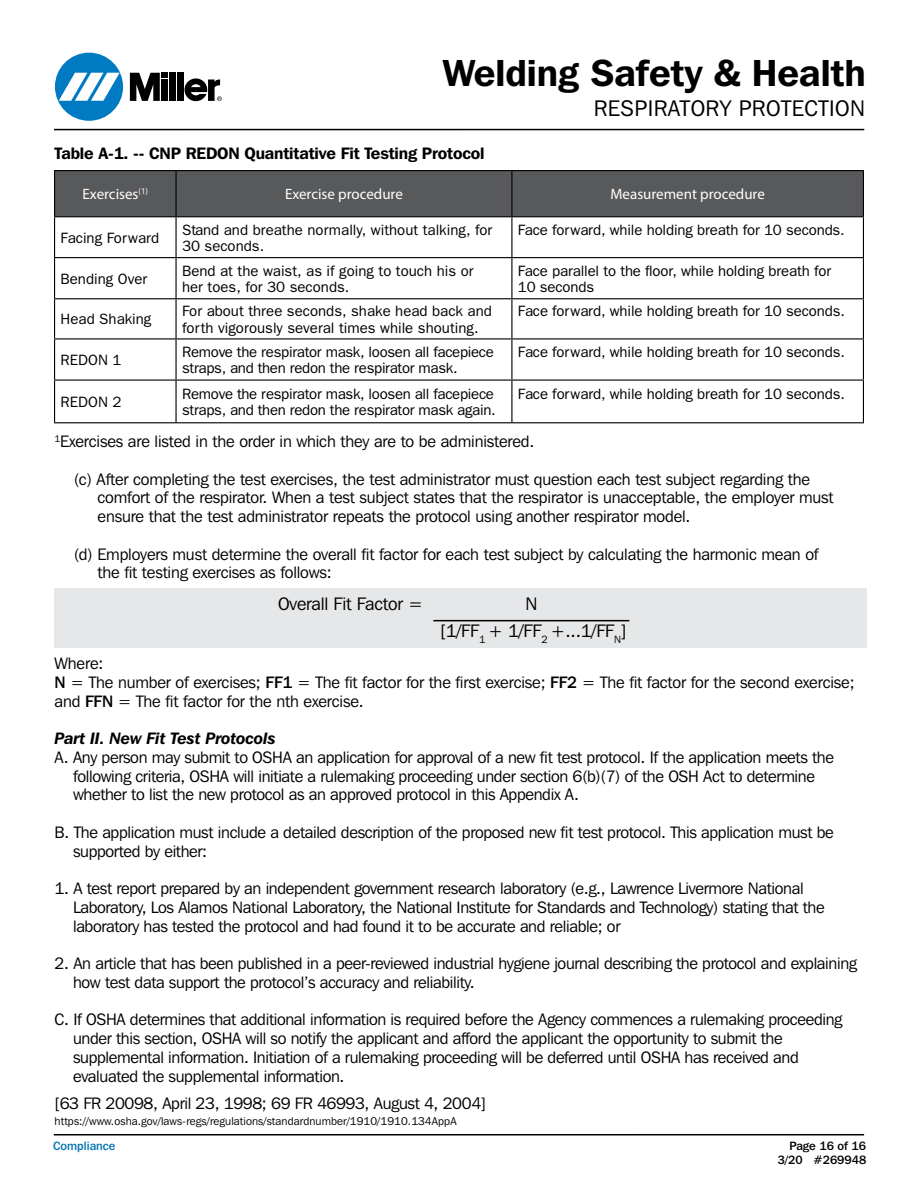
<style>
.page{position:relative;width:918px;height:1188px;background:#fff}
.page>*{position:absolute;margin:0;border:0;box-sizing:border-box;transform-origin:0 0}
.t1{font:600 37.5px "Franklin Gothic IT Cby BT";color:#000}
.t2{font:22.5px "Franklin Gothic IT Cby BT";letter-spacing:.02em;color:#000}
.t3{font:18px/27px "Franklin Gothic IT Cby BT";letter-spacing:-.01em;color:#000;text-align:center}
.t4{font:16.5px/18.8px "Franklin Gothic IT Cby BT";letter-spacing:-.02em;color:#000}
.t5{font:600 16.5px "Franklin Gothic IT Cby BT";letter-spacing:-.01em;color:#000}
.t6{font:italic 600 16.5px "Franklin Gothic IT Cby BT";letter-spacing:-.01em;color:#000}
.t7{font:15px/16.5px "Franklin Gothic";letter-spacing:-.01em;color:#000}
.t8{font:15px "Myriad Pro";color:#fff}
.t9{font:500 12px "Franklin Gothic IT Cby BT";color:#000}
.t10{font:500 12px "Franklin Gothic IT Cby BT";color:#0074b4}
.t11{font:11.25px "Franklin Gothic IT Cby BT";letter-spacing:.01em;color:#000}
.s1{font-weight:500}
</style>
<div class="page">
<div style="left:55px;top:53px;width:68px;height:68px;background:#007ac2;border-radius:50%"></div>
<svg style="left:59px;top:73px;width:61px;height:28px"></svg>
<div style="left:169px;top:73px;width:7px;height:28px;background:#000"></div>
<div style="left:177px;top:73px;width:7px;height:28px;background:#000"></div>
<svg style="left:130px;top:73px;width:38px;height:28px"></svg>
<svg style="left:185px;top:78px;width:37px;height:23px"></svg>
<hr style="left:54px;top:129px;width:810px;height:1px;background:#000">
<hr style="left:54px;top:1134px;width:810px;height:2px;background:#000">
<div style="left:55px;top:171px;width:808px;height:45px;background:#58595b"></div>
<hr style="left:54px;top:170px;width:122px;height:1px;background:#000">
<hr style="left:54px;top:171px;width:1px;height:45px;background:#000">
<hr style="left:176px;top:170px;width:336px;height:1px;background:#000">
<hr style="left:175px;top:171px;width:2px;height:45px;background:#000">
<hr style="left:512px;top:170px;width:352px;height:1px;background:#000">
<hr style="left:511px;top:171px;width:1px;height:45px;background:#000">
<hr style="left:863px;top:171px;width:1px;height:45px;background:#000">
<hr style="left:54px;top:216px;width:122px;height:1px;background:#000">
<hr style="left:54px;top:217px;width:1px;height:40px;background:#000">
<hr style="left:176px;top:216px;width:336px;height:1px;background:#000">
<hr style="left:175px;top:217px;width:2px;height:40px;background:#000">
<hr style="left:512px;top:216px;width:352px;height:1px;background:#000">
<hr style="left:511px;top:217px;width:1px;height:40px;background:#000">
<hr style="left:863px;top:217px;width:1px;height:40px;background:#000">
<hr style="left:54px;top:257px;width:122px;height:1px;background:#000">
<hr style="left:54px;top:258px;width:1px;height:40px;background:#000">
<hr style="left:176px;top:257px;width:336px;height:1px;background:#000">
<hr style="left:175px;top:258px;width:2px;height:40px;background:#000">
<hr style="left:512px;top:257px;width:352px;height:1px;background:#000">
<hr style="left:511px;top:258px;width:1px;height:40px;background:#000">
<hr style="left:863px;top:258px;width:1px;height:40px;background:#000">
<hr style="left:54px;top:298px;width:122px;height:1px;background:#000">
<hr style="left:54px;top:299px;width:1px;height:39px;background:#000">
<hr style="left:176px;top:298px;width:336px;height:1px;background:#000">
<hr style="left:175px;top:299px;width:2px;height:39px;background:#000">
<hr style="left:512px;top:298px;width:352px;height:1px;background:#000">
<hr style="left:511px;top:299px;width:1px;height:39px;background:#000">
<hr style="left:863px;top:299px;width:1px;height:39px;background:#000">
<hr style="left:54px;top:338px;width:122px;height:1px;background:#000">
<hr style="left:54px;top:339px;width:1px;height:41px;background:#000">
<hr style="left:176px;top:338px;width:336px;height:1px;background:#000">
<hr style="left:175px;top:339px;width:2px;height:41px;background:#000">
<hr style="left:512px;top:338px;width:352px;height:1px;background:#000">
<hr style="left:511px;top:339px;width:1px;height:41px;background:#000">
<hr style="left:863px;top:339px;width:1px;height:41px;background:#000">
<hr style="left:54px;top:380px;width:122px;height:1px;background:#000">
<hr style="left:54px;top:381px;width:1px;height:41px;background:#000">
<hr style="left:176px;top:380px;width:336px;height:1px;background:#000">
<hr style="left:175px;top:381px;width:2px;height:41px;background:#000">
<hr style="left:512px;top:380px;width:352px;height:1px;background:#000">
<hr style="left:511px;top:381px;width:1px;height:41px;background:#000">
<hr style="left:863px;top:381px;width:1px;height:41px;background:#000">
<hr style="left:54px;top:422px;width:122px;height:1px;background:#000">
<hr style="left:176px;top:422px;width:336px;height:1px;background:#000">
<hr style="left:512px;top:422px;width:352px;height:1px;background:#000">
<div style="left:54px;top:588px;width:812px;height:60px;background:#e6e7e8"></div>
<hr style="left:433px;top:620px;width:196px;height:1px;background:#000">
<h1 class="t1" style="left:443px;top:50px;width:425px">Welding Safety &amp; Health</h1>
<h2 class="t2" style="left:594px;top:94px;width:273px">RESPIRATORY PROTECTION</h2>
<p class="t5" style="left:55px;top:143px;width:432px">Table A-1. -- CNP REDON Quantitative Fit Testing Protocol</p>
<p class="t8" style="left:83px;top:185px;width:67px">Exercises<sup>(1)</sup></p>
<p class="t8" style="left:285px;top:185px;width:119px">Exercise procedure</p>
<p class="t8" style="left:610px;top:185px;width:156px">Measurement procedure</p>
<p class="t7" style="left:61px;top:229px;width:100px">Facing Forward</p>
<p class="t7" style="left:182px;top:221px;width:312px">Stand and breathe normally, without talking, for<br>30 seconds.</p>
<p class="t7" style="left:518px;top:221px;width:328px">Face forward, while holding breath for 10 seconds.</p>
<p class="t7" style="left:61px;top:270px;width:88px">Bending Over</p>
<p class="t7" style="left:182px;top:262px;width:293px">Bend at the waist, as if going to touch his or her toes, for 30 seconds.</p>
<p class="t7" style="left:518px;top:262px;width:315px">Face parallel to the floor, while holding breath for<br>10 seconds</p>
<p class="t7" style="left:61px;top:311px;width:92px">Head Shaking</p>
<p class="t7" style="left:182px;top:303px;width:311px">For about three seconds, shake head back and forth vigorously several times while shouting.</p>
<p class="t7" style="left:518px;top:303px;width:328px">Face forward, while holding breath for 10 seconds.</p>
<p class="t7" style="left:61px;top:351px;width:62px">REDON 1</p>
<p class="t7" style="left:182px;top:343px;width:313px">Remove the respirator mask, loosen all facepiece straps, and then redon the respirator mask.</p>
<p class="t7" style="left:518px;top:343px;width:328px">Face forward, while holding breath for 10 seconds.</p>
<p class="t7" style="left:61px;top:393px;width:62px">REDON 2</p>
<p class="t7" style="left:182px;top:385px;width:315px">Remove the respirator mask, loosen all facepiece straps, and then redon the respirator mask again.</p>
<p class="t7" style="left:518px;top:385px;width:328px">Face forward, while holding breath for 10 seconds.</p>
<p class="t4" style="left:55px;top:432px;width:481px"><sup>1</sup>Exercises are listed in the order in which they are to be administered.</p>
<p class="t4" style="left:98px;top:469px;width:738px;text-indent:-24px">(c) After completing the test exercises, the test administrator must question each test subject regarding the comfort of the respirator. When a test subject states that the respirator is unacceptable, the employer must ensure that the test administrator repeats the protocol using another respirator model.</p>
<p class="t4" style="left:98px;top:544px;width:722px;text-indent:-24px">(d) Employers must determine the overall fit factor for each test subject by calculating the harmonic mean of the fit testing exercises as follows:</p>
<p class="t3" style="left:278px;top:590px;width:146px">Overall Fit Factor =</p>
<p class="t3" style="left:440px;top:590px;width:188px">N<br>[1/FF<sub>1</sub> + 1/FF<sub>2</sub> +...1/FF<sub>N</sub>]</p>
<p class="t4" style="left:55px;top:654px;width:801px">Where:<br><span class="s1">N</span> = The number of exercises; <span class="s1">FF1</span> = The fit factor for the first exercise; <span class="s1">FF2</span> = The fit factor for the second exercise; and <span class="s1">FFN</span> = The fit factor for the nth exercise.</p>
<p class="t6" style="left:55px;top:728px;width:223px">Part II. New Fit Test Protocols</p>
<p class="t4" style="left:73px;top:747px;width:762px;text-indent:-18px">A. Any person may submit to OSHA an application for approval of a new fit test protocol. If the application meets the following criteria, OSHA will initiate a rulemaking proceeding under section 6(b)(7) of the OSH Act to determine whether to list the new protocol as an approved protocol in this Appendix A.</p>
<p class="t4" style="left:73px;top:822px;width:762px;text-indent:-18px">B. The application must include a detailed description of the proposed new fit test protocol. This application must be supported by either:</p>
<p class="t4" style="left:73px;top:879px;width:753px;text-indent:-18px">1. A test report prepared by an independent government research laboratory (e.g., Lawrence Livermore National<br>Laboratory, Los Alamos National Laboratory, the National Institute for Standards and Technology) stating that the laboratory has tested the protocol and had found it to be accurate and reliable; or</p>
<p class="t4" style="left:73px;top:954px;width:785px;text-indent:-18px">2. An article that has been published in a peer-reviewed industrial hygiene journal describing the protocol and explaining how test data support the protocol’s accuracy and reliability.</p>
<p class="t4" style="left:73px;top:1010px;width:771px;text-indent:-18px">C. If OSHA determines that additional information is required before the Agency commences a rulemaking proceeding under this section, OSHA will so notify the applicant and afford the applicant the opportunity to submit the supplemental information. Initiation of a rulemaking proceeding will be deferred until OSHA has received and evaluated the supplemental information.</p>
<p class="t4" style="left:55px;top:1093px;width:433px">[63 FR 20098, April 23, 1998; 69 FR 46993, August 4, 2004]</p>
<p class="t11" style="left:55px;top:1114px;width:403px">https://www.osha.gov/laws-regs/regulations/standardnumber/1910/1910.134AppA</p>
<p class="t10" style="left:53px;top:1138px;width:64px">Compliance</p>
<p class="t9" style="left:790px;top:1138px;width:78px">Page 16 of 16</p>
<p class="t9" style="left:778px;top:1152px;width:90px">3/20 #269948</p>
</div>
